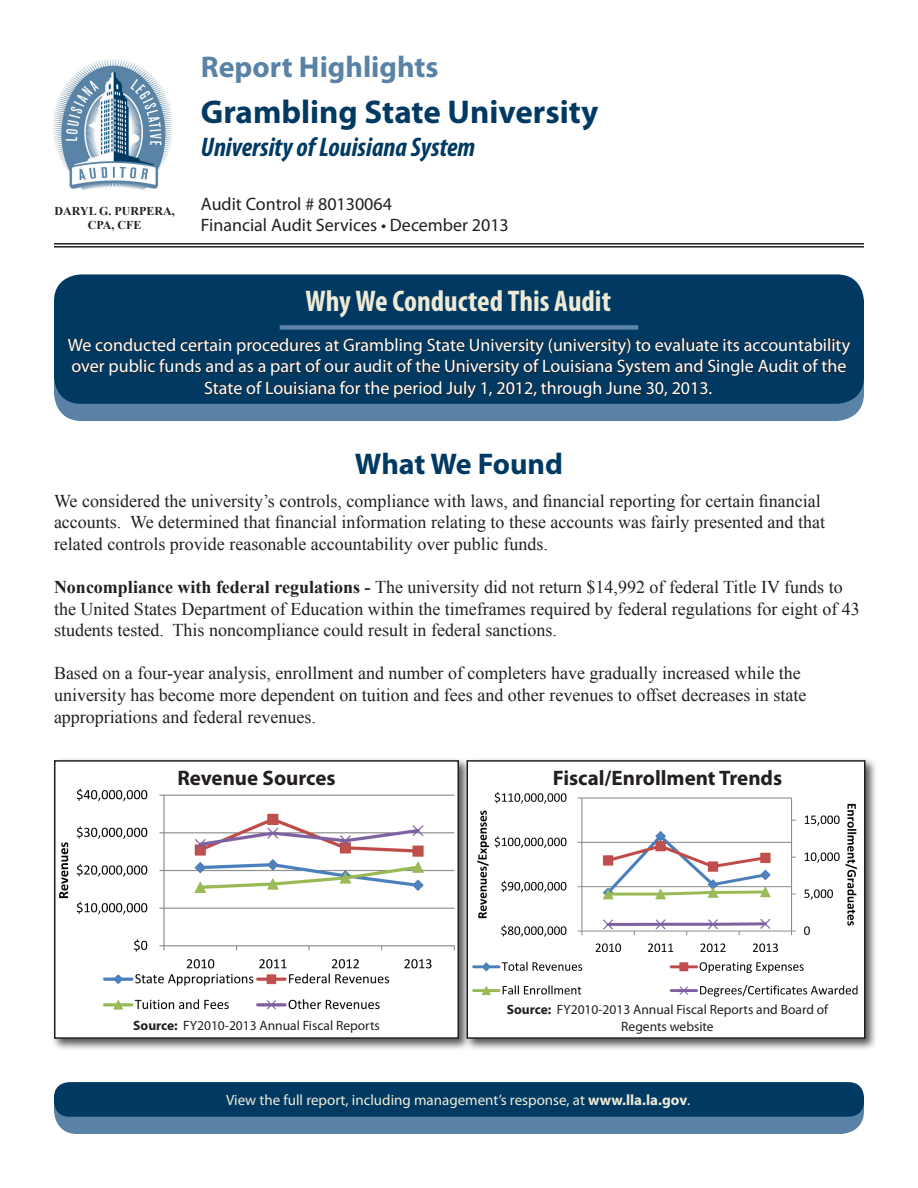
<style>
.page{position:relative;width:918px;height:1188px;background:#fff}
.page>*{position:absolute;margin:0;border:0;box-sizing:border-box;transform-origin:0 0}
.t1{font:700 33px "Myriad Pro";color:#003a62}
.t2{font:700 condensed 30px "Myriad Pro";color:#efead6}
.t3{font:700 30px "Myriad Pro";color:#5982a6}
.t4{font:700 30px "Myriad Pro";letter-spacing:-.005em;color:#003a62}
.t5{font:italic 700 condensed 27px "Myriad Pro";color:#003a62}
.t6{font:700 21px "Myriad Pro";color:#231f20}
.t7{font:18px/21.6px "Times New Roman";color:#231f20}
.t8{font:18px/21.6px "Myriad Pro";color:#fff;text-align:center}
.t9{font:18px/21.6px "Myriad Pro";color:#231f20}
.t10{font:15px "Myriad Pro";color:#efead6}
.t11{font:13.5px/16.2px "Myriad Pro";color:#231f20;text-align:center}
.t12{font:700 12px/14.4px "Times New Roman";color:#231f20;text-align:center}
.s1{font-weight:700}
</style>
<div class="page">
<div style="left:55px;top:1083px;width:808px;height:50px;background:#5982a6;border-radius:23px"></div>
<div style="left:54px;top:1082px;width:810px;height:52px;border:2px solid #5982a6;border-radius:23px"></div>
<div style="left:54px;top:1082px;width:810px;height:35px;background:#003a62;border-radius:15px"></div>
<div style="left:55px;top:347px;width:808px;height:73px;background:#5982a6;border-radius:27px"></div>
<div style="left:54px;top:346px;width:810px;height:75px;border:2px solid #5982a6;border-radius:27px"></div>
<div style="left:54px;top:274px;width:810px;height:130px;background:#003a62;border-radius:27px"></div>
<svg style="left:67px;top:325px;width:784px;height:79px"></svg>
<div style="left:280px;top:325px;width:358px;height:5px;background:#5982a6"></div>
<img style="left:54px;top:59px;width:118px;height:131px">
<hr style="left:54px;top:243px;width:810px;height:2px;background:#231f20">
<hr style="left:54px;top:246px;width:810px;height:2px;background:#231f20">
<div style="left:51px;top:757px;width:420px;height:294px;background:#231f20;opacity:.75"></div>
<div style="left:55px;top:761px;width:403px;height:277px;background:#fff"></div>
<img style="left:59px;top:788px;width:396px;height:222px">
<div style="left:54px;top:760px;width:405px;height:279px;border:2px solid #231f20"></div>
<div style="left:464px;top:757px;width:414px;height:294px;background:#231f20;opacity:.75"></div>
<div style="left:467px;top:761px;width:398px;height:277px;background:#fff"></div>
<img style="left:472px;top:791px;width:386px;height:206px">
<div style="left:466px;top:760px;width:400px;height:279px;border:2px solid #231f20"></div>
<p class="t12" style="left:55px;top:203px;width:122px">DARYL G. PURPERA,<br>CPA, CFE</p>
<h2 class="t3" style="left:201px;top:47px;width:239px">Report Highlights</h2>
<h1 class="t1" style="left:201px;top:91px;width:399px">Grambling State University</h1>
<h3 class="t5" style="left:201px;top:130px;width:276px">University of Louisiana System</h3>
<p class="t9" style="left:201px;top:192px;width:310px">Audit Control # 80130064<br>Financial Audit Services • December 2013</p>
<h2 class="t2" style="left:305px;top:282px;width:307px">Why We Conducted This Audit</h2>
<p class="t8" style="left:68px;top:334px;width:784px">We conducted certain procedures at Grambling State University (university) to evaluate its accountability over public funds and as a part of our audit of the University of Louisiana System and Single Audit of the<br>State of Louisiana for the period July 1, 2012, through June 30, 2013.</p>
<h2 class="t4" style="left:355px;top:444px;width:210px">What We Found</h2>
<p class="t7" style="left:54px;top:490px;width:773px">We considered the university’s controls, compliance with laws, and financial reporting for certain financial accounts. We determined that financial information relating to these accounts was fairly presented and that related controls provide reasonable accountability over public funds.</p>
<p class="t7" style="left:54px;top:576px;width:807px"><span class="s1">Noncompliance with federal regulations -</span> The university did not return $14,992 of federal Title IV funds to the United States Department of Education within the timeframes required by federal regulations for eight of 43 students tested. This noncompliance could result in federal sanctions.</p>
<p class="t7" style="left:54px;top:662px;width:754px">Based on a four-year analysis, enrollment and number of completers have gradually increased while the university has become more dependent on tuition and fees and other revenues to offset decreases in state appropriations and federal revenues.</p>
<p class="t6" style="left:177px;top:764px;width:160px">Revenue Sources</p>
<p class="t11" style="left:133px;top:1017px;width:248px"><span class="s1">Source:</span> FY2010-2013 Annual Fiscal Reports</p>
<p class="t6" style="left:553px;top:764px;width:231px">Fiscal/Enrollment Trends</p>
<p class="t11" style="left:507px;top:1002px;width:323px"><span class="s1">Source:</span> FY2010-2013 Annual Fiscal Reports and Board of<br>Regents website</p>
<p class="t10" style="left:226px;top:1091px;width:466px">View the full report, including management’s response, at <span class="s1">www.lla.la.gov</span>.</p>
</div>
